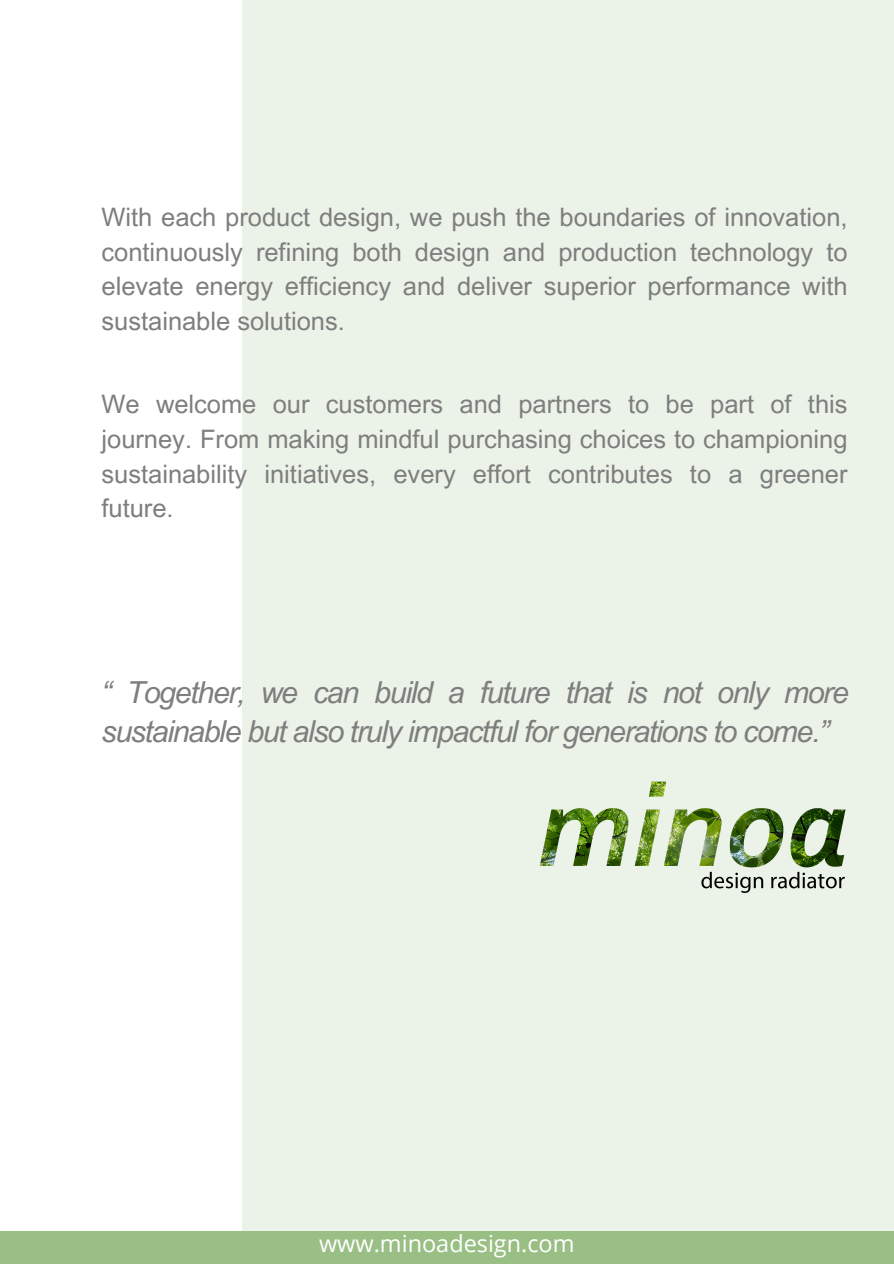
<style>
.page{position:relative;width:894px;height:1264px;background:#fff}
.page>*{position:absolute;margin:0;border:0;box-sizing:border-box;transform-origin:0 0}
.t1{font:italic 30.3px/39.3px "Arial MT Pro";letter-spacing:-.045em;color:#7e7e7e}
.t2{font:25.5px/34.8px "Arial MT Pro";color:#7e7e7e;text-align:justify}
.t3{font:23.4px "Open Sans";color:#fff}
</style>
<div class="page">
<div style="left:242px;top:0;width:651px;height:1230px;background:#ebf2e7"></div>
<img style="left:539px;top:781px;width:307px;height:112px">
<div style="left:0;top:1230px;width:893px;height:33px;background:#99bf84"></div>
<p class="t2" style="left:101px;top:202px;width:747px">With each product design, we push the boundaries of innovation, continuously refining both design and production technology to elevate energy efficiency and deliver superior performance with sustainable solutions.</p>
<p class="t2" style="left:101px;top:389px;width:747px">We welcome our customers and partners to be part of this journey. From making mindful purchasing choices to championing sustainability initiatives, every effort contributes to a greener future.</p>
<p class="t1" style="left:101px;top:676px;width:748px">“ Together, we can build a future that is not only more sustainable but also truly impactful for generations to come.”</p>
<h1 class="t3" style="left:319px;top:1226px;width:257px">www.minoadesign.com</h1>
</div>
